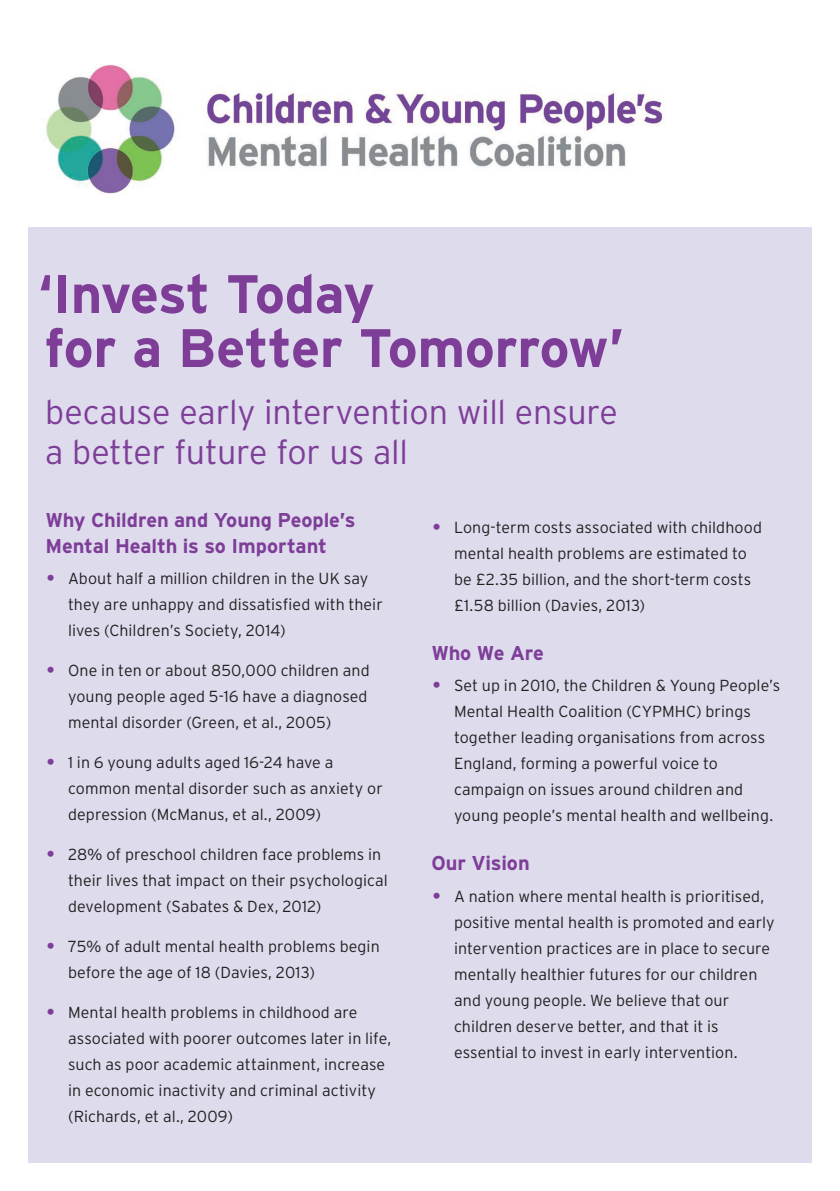
<style>
.page{position:relative;width:840px;height:1191px;background:#fff}
.page>*{position:absolute;margin:0;border:0;box-sizing:border-box;transform-origin:0 0}
.t1{font:700 54px/54px "Interstate";letter-spacing:-.015em;color:#7e3e98}
.t2{font:300 34px/40px "Interstate";letter-spacing:-.01em;color:#7e3e98}
.t3{font:700 20px/26px "Interstate";letter-spacing:-.005em;color:#7e3e98}
.t4{font:300 16px/26px "Interstate";letter-spacing:.005em;color:#231f20}
.s1{font-size:28px;color:#7e3e98}
</style>
<div class="page">
<img style="left:46px;top:64px;width:619px;height:130px">
<div style="left:28px;top:227px;width:783px;height:935px;background:#dedbed"></div>
<h1 class="t1" style="left:38px;top:267px;width:587px">‘Invest Today<br>for a Better Tomorrow’</h1>
<h2 class="t2" style="left:45px;top:392px;width:574px">because early intervention will ensure a better future for us all</h2>
<p class="t3" style="left:45px;top:506px;width:311px">Why Children and Young People’s<br>Mental Health is so Important</p>
<p class="t4" style="left:68px;top:565px;width:316px;text-indent:-23px"><span class="s1">•</span> About half a million children in the UK say they are unhappy and dissatisfied with their lives (Children’s Society, 2014)</p>
<p class="t4" style="left:68px;top:657px;width:303px;text-indent:-23px"><span class="s1">•</span> One in ten or about 850,000 children and young people aged 5-16 have a diagnosed mental disorder (Green, et al., 2005)</p>
<p class="t4" style="left:68px;top:749px;width:316px;text-indent:-23px"><span class="s1">•</span> 1 in 6 young adults aged 16-24 have a common mental disorder such as anxiety or depression (McManus, et al., 2009)</p>
<p class="t4" style="left:68px;top:841px;width:321px;text-indent:-23px"><span class="s1">•</span> 28% of preschool children face problems in their lives that impact on their psychological development (Sabates &amp; Dex, 2012)</p>
<p class="t4" style="left:68px;top:933px;width:313px;text-indent:-23px"><span class="s1">•</span> 75% of adult mental health problems begin before the age of 18 (Davies, 2013)</p>
<p class="t4" style="left:68px;top:999px;width:324px;text-indent:-23px"><span class="s1">•</span> Mental health problems in childhood are associated with poorer outcomes later in life, such as poor academic attainment, increase in economic inactivity and criminal activity (Richards, et al., 2009)</p>
<p class="t4" style="left:454px;top:514px;width:309px;text-indent:-23px"><span class="s1">•</span> Long-term costs associated with childhood mental health problems are estimated to be £2.35 billion, and the short-term costs £1.58 billion (Davies, 2013)</p>
<p class="t3" style="left:431px;top:639px;width:114px">Who We Are</p>
<p class="t4" style="left:454px;top:672px;width:328px;text-indent:-23px"><span class="s1">•</span> Set up in 2010, the Children &amp; Young People’s Mental Health Coalition (CYPMHC) brings together leading organisations from across England, forming a powerful voice to campaign on issues around children and young people’s mental health and wellbeing.</p>
<p class="t3" style="left:431px;top:850px;width:100px">Our Vision</p>
<p class="t4" style="left:454px;top:883px;width:322px;text-indent:-23px"><span class="s1">•</span> A nation where mental health is prioritised, positive mental health is promoted and early intervention practices are in place to secure mentally healthier futures for our children and young people. We believe that our children deserve better, and that it is essential to invest in early intervention.</p>
</div>
